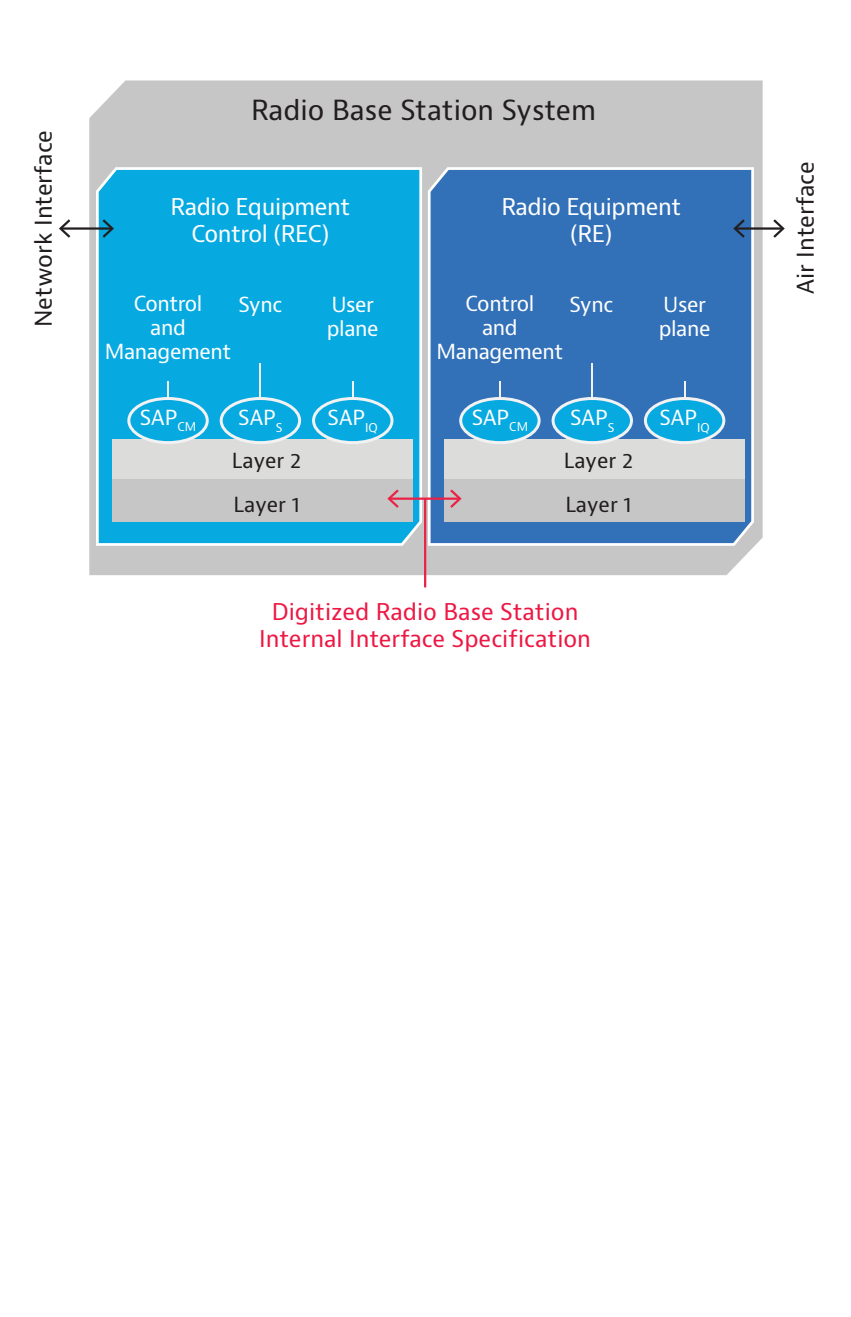
<style>
.page{position:relative;width:851px;height:1317px;background:#fff}
.page>*{position:absolute;margin:0;border:0;box-sizing:border-box;transform-origin:0 0}
.t1{font:27px "Bernino Sans";color:#221e1f}
.t2{font:22.5px/27px "Bernino Sans";color:#ed1844;text-align:center}
.t3{font:22.5px/27px "Bernino Sans";letter-spacing:-.02em;color:#fff;text-align:center}
.t4{font:22.5px "Bernino Sans";color:#221e1f}
.t5{font:20.25px/24.3px "Bernino Sans";letter-spacing:-.02em;color:#fff;text-align:center}
.t6{font:20.25px/44.3px "Bernino Sans";letter-spacing:-.005em;color:#221e1f}
</style>
<div class="page">
<svg style="left:89px;top:80px;width:673px;height:495px;background:#c9c8c8"></svg>
<div style="left:428px;top:167px;width:326px;height:379px;background:#3270b8"></div>
<div style="left:96px;top:167px;width:326px;height:379px;background:#06a9e0"></div>
<div style="left:112px;top:439px;width:300px;height:42px;background:#dcdcdb"></div>
<div style="left:112px;top:479px;width:300px;height:43px;background:#c7c6c6"></div>
<div style="left:221px;top:398px;width:78px;height:44px;background:#06a9e0;border-radius:50%"></div>
<div style="left:220px;top:397px;width:81px;height:47px;border:3px solid #f2f2f3;border-radius:50%"></div>
<hr style="left:259px;top:363px;width:2px;height:36px;background:#f2f2f3">
<div style="left:313px;top:398px;width:79px;height:44px;background:#06a9e0;border-radius:50%"></div>
<div style="left:312px;top:397px;width:81px;height:47px;border:3px solid #f2f2f3;border-radius:50%"></div>
<svg style="left:352px;top:381px;width:1px;height:18px"></svg>
<div style="left:129px;top:398px;width:78px;height:44px;background:#06a9e0;border-radius:50%"></div>
<div style="left:127px;top:397px;width:82px;height:47px;border:3px solid #f2f2f3;border-radius:50%"></div>
<svg style="left:167px;top:381px;width:2px;height:18px"></svg>
<div style="left:444px;top:439px;width:300px;height:42px;background:#dcdcdb"></div>
<div style="left:444px;top:479px;width:300px;height:43px;background:#c7c6c6"></div>
<div style="left:553px;top:398px;width:78px;height:44px;background:#06a9e0;border-radius:50%"></div>
<div style="left:551px;top:397px;width:82px;height:47px;border:3px solid #f2f2f3;border-radius:50%"></div>
<hr style="left:591px;top:363px;width:2px;height:36px;background:#f2f2f3">
<div style="left:645px;top:398px;width:78px;height:44px;background:#06a9e0;border-radius:50%"></div>
<div style="left:644px;top:397px;width:81px;height:47px;border:3px solid #f2f2f3;border-radius:50%"></div>
<svg style="left:683px;top:381px;width:2px;height:18px"></svg>
<div style="left:460px;top:398px;width:79px;height:44px;background:#06a9e0;border-radius:50%"></div>
<div style="left:459px;top:397px;width:81px;height:47px;border:3px solid #f2f2f3;border-radius:50%"></div>
<svg style="left:499px;top:381px;width:1px;height:18px"></svg>
<hr style="left:390px;top:497px;width:69px;height:3px;background:#ea2246">
<svg style="left:387px;top:489px;width:12px;height:19px"></svg>
<svg style="left:450px;top:489px;width:11px;height:19px"></svg>
<hr style="left:61px;top:227px;width:50px;height:3px;background:#231f20">
<svg style="left:102px;top:219px;width:12px;height:19px"></svg>
<svg style="left:59px;top:219px;width:11px;height:19px"></svg>
<hr style="left:735px;top:227px;width:47px;height:3px;background:#231f20">
<svg style="left:733px;top:219px;width:11px;height:19px"></svg>
<svg style="left:773px;top:219px;width:11px;height:19px"></svg>
<hr style="left:424px;top:498px;width:2px;height:89px;background:#ea2246">
<p class="t4" style="left:29px;top:327px;width:198px;rotate:-90deg">Network Interface</p>
<h1 class="t1" style="left:251px;top:92px;width:346px">Radio Base Station System</h1>
<p class="t3" style="left:170px;top:193px;width:181px">Radio Equipment<br>Control (REC)</p>
<p class="t3" style="left:501px;top:193px;width:181px">Radio Equipment (RE)</p>
<p class="t5" style="left:105px;top:291px;width:128px">Control<br>and<br>Management</p>
<p class="t5" style="left:436px;top:291px;width:128px">Control<br>and<br>Management</p>
<p class="t5" style="left:238px;top:293px;width:45px">Sync</p>
<p class="t5" style="left:331px;top:293px;width:44px">User</p>
<p class="t5" style="left:569px;top:293px;width:45px">Sync</p>
<p class="t5" style="left:327px;top:317px;width:53px">plane</p>
<p class="t5" style="left:658px;top:293px;width:53px;text-align:left">User plane</p>
<p class="t5" style="left:140px;top:405px;width:58px">SAP<sub>CM</sub></p>
<p class="t5" style="left:238px;top:406px;width:46px">SAP<sub>S</sub></p>
<p class="t5" style="left:327px;top:406px;width:52px">SAP<sub>IQ</sub></p>
<p class="t6" style="left:232px;top:438px;width:71px">Layer 2<br>Layer 1</p>
<p class="t5" style="left:471px;top:405px;width:58px">SAP<sub>CM</sub></p>
<p class="t5" style="left:570px;top:406px;width:46px">SAP<sub>S</sub></p>
<p class="t5" style="left:659px;top:406px;width:52px">SAP<sub>IQ</sub></p>
<p class="t6" style="left:563px;top:438px;width:71px">Layer 2<br>Layer 1</p>
<p class="t2" style="left:259px;top:599px;width:333px">Digitized Radio Base Station<br>Internal Interface Specification</p>
<p class="t4" style="left:791px;top:294px;width:134px;rotate:-90deg">Air Interface</p>
</div>
